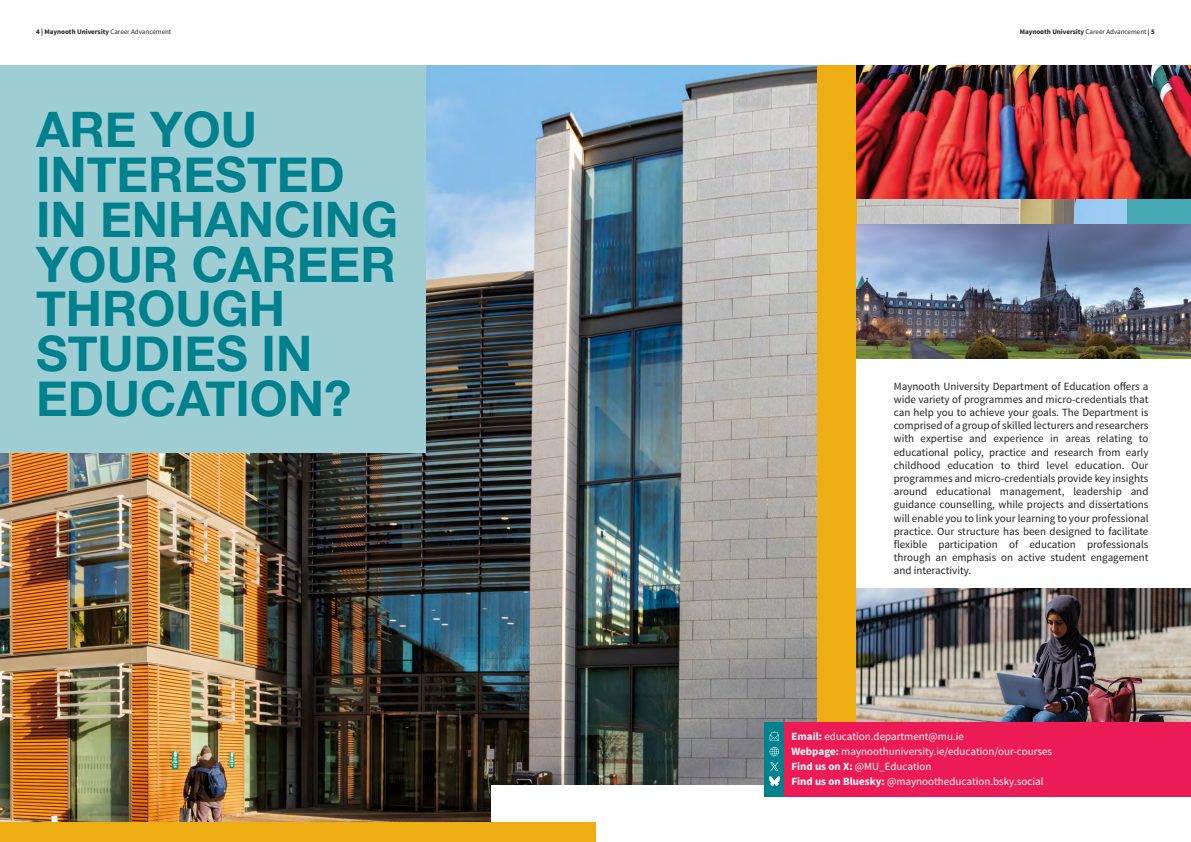
<style>
.page{position:relative;width:1191px;height:842px;background:#fff}
.page>*{position:absolute;margin:0;border:0;box-sizing:border-box;transform-origin:0 0}
.t1{font:700 48.9px/44.8px "Helvetica Neue";color:#00818e}
.t2{font:11px/13.2px "Source Sans Pro";color:#231f20;text-align:justify}
.t3{font:11px "Source Sans Pro";color:#fff}
.t4{font:700 7px "Source Sans Pro";color:#231f20}
.s1{font-weight:400}
.s2{font-weight:700}
</style>
<div class="page">
<img style="left:0;top:65px;width:1126px;height:757px">
<div style="left:0;top:65px;width:425px;height:388px;background:#9fcdd4"></div>
<div style="left:816px;top:65px;width:40px;height:777px;background:#eead13"></div>
<div style="left:492px;top:785px;width:699px;height:57px;background:#fff"></div>
<div style="left:764px;top:722px;width:427px;height:75px;background:#ed1b55"></div>
<div style="left:764px;top:722px;width:20px;height:75px;background:#00818e"></div>
<svg style="left:769px;top:731px;width:10px;height:10px"></svg>
<svg style="left:769px;top:747px;width:10px;height:9px"></svg>
<svg style="left:770px;top:762px;width:8px;height:9px"></svg>
<svg style="left:769px;top:777px;width:10px;height:9px"></svg>
<div style="left:0;top:822px;width:595px;height:20px;background:#eead13"></div>
<div style="left:856px;top:358px;width:335px;height:257px;background:#fff"></div>
<img style="left:856px;top:589px;width:335px;height:133px">
<img style="left:856px;top:65px;width:335px;height:133px">
<img style="left:856px;top:225px;width:335px;height:133px">
<p class="t4" style="left:36px;top:27px;width:137px">4 | Maynooth University <span class="s1">Career Advancement</span></p>
<p class="t4" style="left:1019px;top:27px;width:137px">Maynooth University <span class="s1">Career Advancement</span> | 5</p>
<p class="t1" style="left:36px;top:108px;width:364px">ARE YOU<br>INTERESTED<br>IN ENHANCING<br>YOUR CAREER<br>THROUGH<br>STUDIES IN<br>EDUCATION?</p>
<p class="t2" style="left:893px;top:379px;width:256px">Maynooth University Department of Education offers a wide variety of programmes and micro-credentials that can help you to achieve your goals. The Department is comprised of a group of skilled lecturers and researchers with expertise and experience in areas relating to educational policy, practice and research from early childhood education to third level education. Our programmes and micro-credentials provide key insights around educational management, leadership and guidance counselling, while projects and dissertations will enable you to link your learning to your professional practice. Our structure has been designed to facilitate flexible participation of education professionals through an emphasis on active student engagement and interactivity.</p>
<p class="t3" style="left:791px;top:730px;width:174px"><span class="s2">Email:</span> education.department@mu.ie</p>
<p class="t3" style="left:791px;top:745px;width:262px"><span class="s2">Webpage:</span> maynoothuniversity.ie/education/our-courses</p>
<p class="t3" style="left:791px;top:759px;width:142px"><span class="s2">Find us on X:</span> @MU_Education</p>
<p class="t3" style="left:791px;top:774px;width:254px"><span class="s2">Find us on Bluesky:</span> @maynootheducation.bsky.social</p>
</div>
